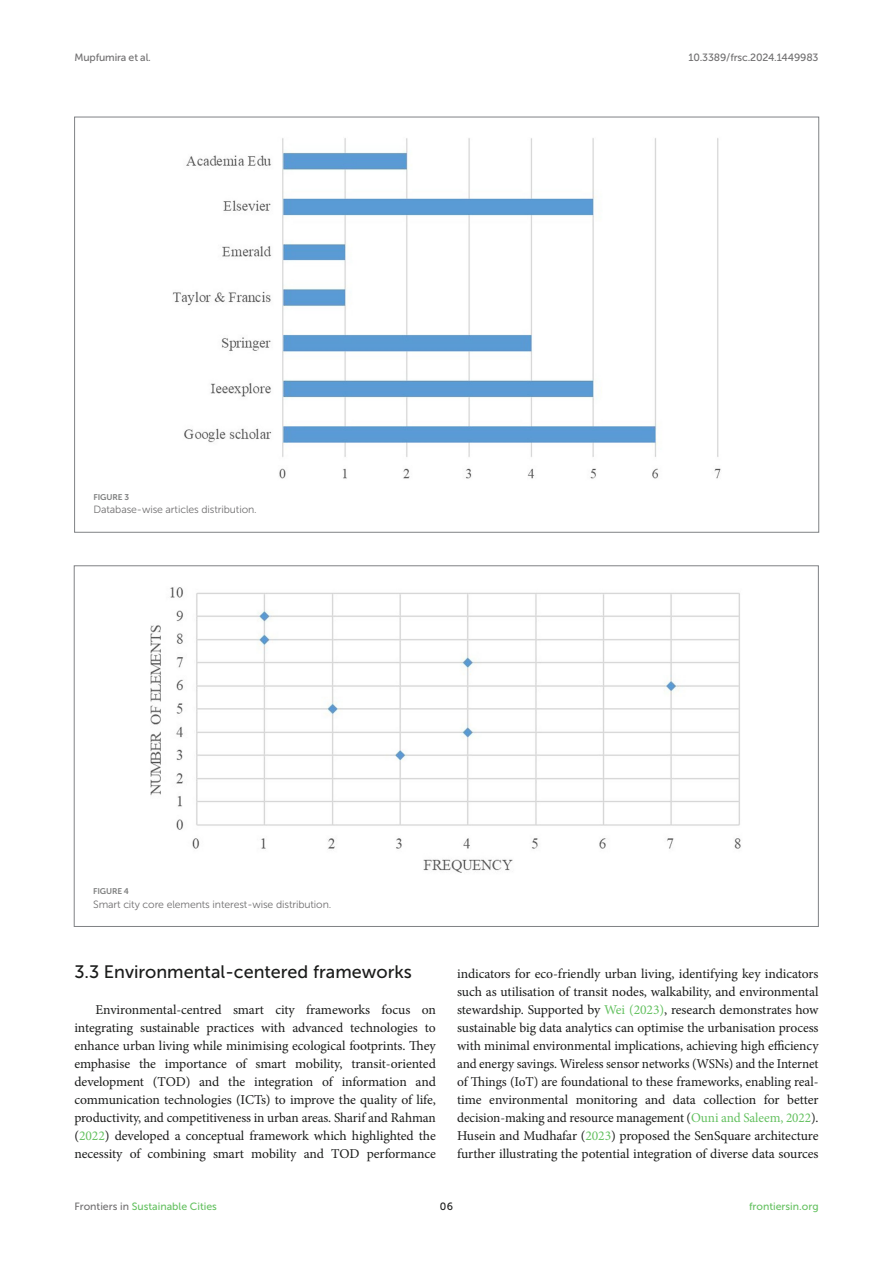
<style>
.page{position:relative;width:893px;height:1263px;background:#fff}
.page>*{position:absolute;margin:0;border:0;box-sizing:border-box;transform-origin:0 0}
.HEAD_2{font:18px "Museo Sans 500";color:#1b1c1b}
.TEXT{font:13.5px/18px "Minion Pro";letter-spacing:-.005em;color:#1b1c1b;text-align:justify}
.FIG_LEG{font:10.5px "Museo Sans 300";letter-spacing:-.01em;color:#706f70}
.t1{font:10.5px "Museo Sans 500";color:#65c161}
.t2{font:10.5px "Museo Sans 500";letter-spacing:-.015em;color:#706f70}
.t3{font:10.5px "Museo Sans 500";color:#1b1c1b}
.FIG_HD{font:8.25px "Museo Sans 700";letter-spacing:-.01em;color:#7e7f7f}
.s1{color:#65c161}
.s2{color:#706f70}
</style>
<div class="page">
<img style="left:150px;top:587px;width:591px;height:286px">
<img style="left:172px;top:138px;width:549px;height:341px">
<p class="t2" style="left:74px;top:51px;width:78px">Mupfumira et al.</p>
<p class="t2" style="left:688px;top:51px;width:132px">10.3389/frsc.2024.1449983</p>
<p class="FIG_HD" style="left:94px;top:492px;width:37px">FIGURE 3</p>
<p class="FIG_LEG" style="left:94px;top:504px;width:165px">Database-wise articles distribution.</p>
<p class="FIG_HD" style="left:93px;top:886px;width:37px">FIGURE 4</p>
<p class="FIG_LEG" style="left:93px;top:898px;width:240px">Smart city core elements interest-wise distribution.</p>
<p class="HEAD_2" style="left:74px;top:962px;width:339px">3.3 Environmental-centered frameworks</p>
<p class="TEXT" style="left:74px;top:1001px;width:363px;text-indent:21px">Environmental-centred smart city frameworks focus on integrating sustainable practices with advanced technologies to enhance urban living while minimising ecological footprints. They emphasise the importance of smart mobility, transit-oriented development (TOD) and the integration of information and communication technologies (ICTs) to improve the quality of life, productivity, and competitiveness in urban areas. Sharif and Rahman (<span class="s1">2022</span>) developed a conceptual framework which highlighted the necessity of combining smart mobility and TOD performance</p>
<p class="TEXT" style="left:457px;top:965px;width:363px">indicators for eco-friendly urban living, identifying key indicators such as utilisation of transit nodes, walkability, and environmental stewardship. Supported by <span class="s1">Wei (2023)</span>, research demonstrates how sustainable big data analytics can optimise the urbanisation process with minimal environmental implications, achieving high efficiency and energy savings. Wireless sensor networks (WSNs) and the Internet of Things (IoT) are foundational to these frameworks, enabling real&shy;time environmental monitoring and data collection for better decision-making and resource management (<span class="s1">Ouni and Saleem, 2022</span>).<br>Husein and Mudhafar (<span class="s1">2023</span>) proposed the SenSquare architecture further illustrating the potential integration of diverse data sources</p>
<p class="t1" style="left:74px;top:1200px;width:144px"><span class="s2">Frontiers in</span> Sustainable Cities</p>
<p class="t3" style="left:440px;top:1200px;width:15px">06</p>
<p class="t1" style="left:749px;top:1200px;width:71px">frontiersin.org</p>
</div>
